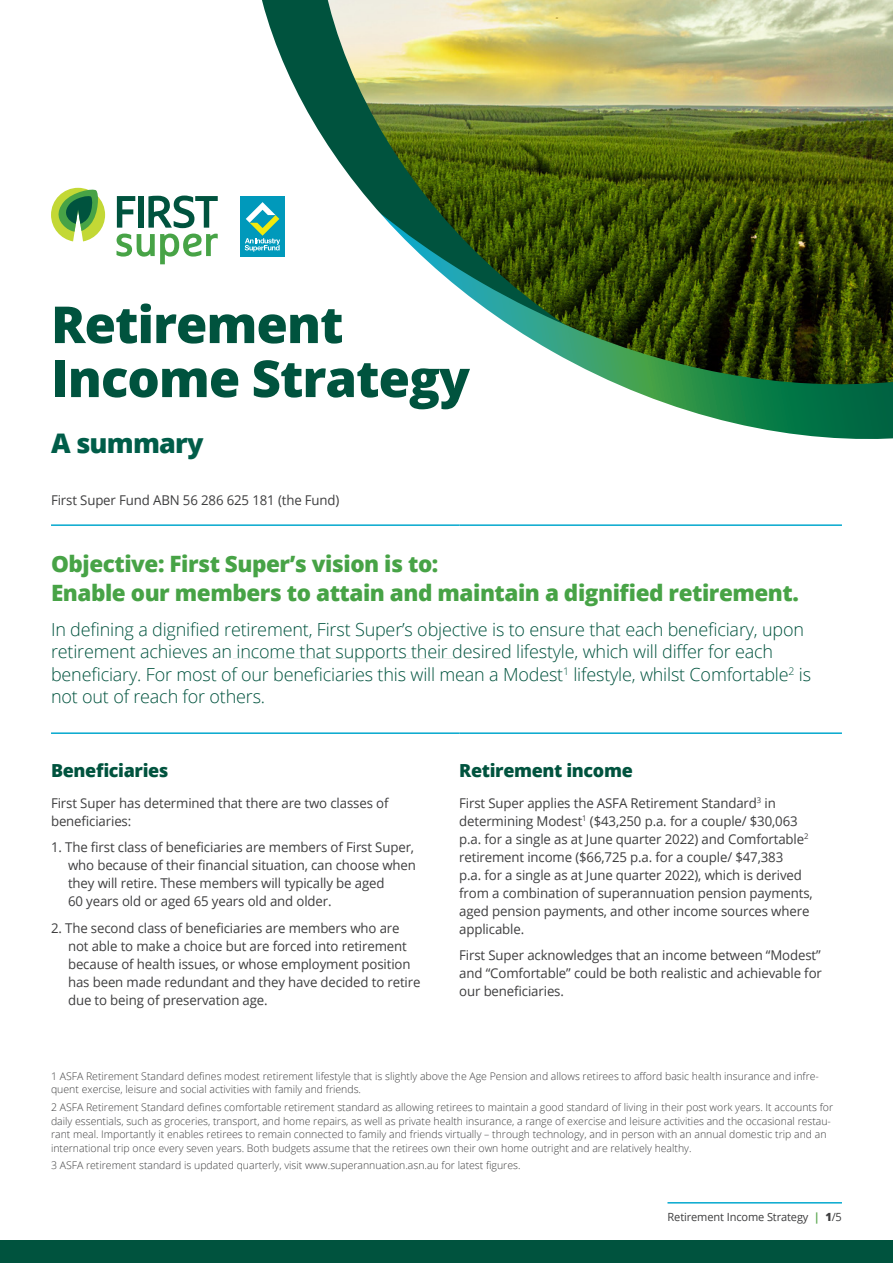
<style>
.page{position:relative;width:893px;height:1263px;background:#fff}
.page>*{position:absolute;margin:0;border:0;box-sizing:border-box;transform-origin:0 0}
.t1{font:800 51px/54px "Open Sans";letter-spacing:-.02em;color:#00533e}
.SALT_2022__LC_Large_heading_Forest{font:800 27px "Open Sans";letter-spacing:-.03em;color:#005d49}
._2022_A4__Heading_L1{font:800 22.5px/28.5px "Open Sans";letter-spacing:-.02em;color:#47a346}
._2022_A4__Intro_Para_Light_11pt{font:300 18px/22.5px "Open Sans";letter-spacing:-.01em;color:#00533e}
._2022_A4__Heading_L1-2{font:800 18px "Open Sans";letter-spacing:-.02em;color:#00533e}
._2022_DL__Body_Copy_9pt_12pt{font:13.5px/18px "Open Sans";letter-spacing:-.01em;color:#3e3e3f}
._2022_DL__Body_INDENT_FIRST_LINE__-4mm{font:13.5px/18px "Open Sans";letter-spacing:-.01em;color:#3e3e3f}
.t2{font:11.25px "Open Sans";letter-spacing:-.01em;color:#3e3e3f}
._2022_DL__7pt_disclaimer{font:300 10.5px/13.5px "Open Sans";color:#3e3e3f}
.s1{font-weight:700;color:#5da953}
.s2{font-weight:800}
</style>
<div class="page">
<img style="left:240px;top:0;width:653px;height:439px">
<hr style="left:51px;top:524px;width:408px;height:2px;background:#05a8ce">
<hr style="left:459px;top:524px;width:383px;height:2px;background:#05a8ce">
<hr style="left:51px;top:732px;width:408px;height:2px;background:#05a8ce">
<hr style="left:459px;top:732px;width:383px;height:2px;background:#05a8ce">
<svg style="left:117px;top:196px;width:18px;height:32px"></svg>
<div style="left:139px;top:196px;width:5px;height:32px;background:#00533e"></div>
<svg style="left:148px;top:196px;width:70px;height:32px"></svg>
<svg style="left:117px;top:234px;width:101px;height:30px"></svg>
<svg style="left:51px;top:188px;width:54px;height:53px"></svg>
<div style="left:240px;top:196px;width:45px;height:60px;background:#09b"></div>
<svg style="left:245px;top:202px;width:35px;height:50px"></svg>
<div style="left:0;top:1241px;width:893px;height:22px;background:#00533e"></div>
<hr style="left:667px;top:1202px;width:175px;height:1px;background:#05a8ce">
<p class="t1" style="left:51px;top:295px;width:420px">Retirement<br>Income Strategy</p>
<p class="SALT_2022__LC_Large_heading_Forest" style="left:51px;top:422px;width:154px">A summary</p>
<p class="_2022_DL__Body_Copy_9pt_12pt" style="left:51px;top:490px;width:290px">First Super Fund ABN 56 286 625 181 (the Fund)</p>
<p class="_2022_A4__Heading_L1" style="left:51px;top:548px;width:749px">Objective: First Super’s vision is to:<br>Enable our members to attain and maintain a dignified retirement.</p>
<p class="_2022_A4__Intro_Para_Light_11pt" style="left:51px;top:618px;width:762px">In defining a dignified retirement, First Super’s objective is to ensure that each beneficiary, upon retirement achieves an income that supports their desired lifestyle, which will differ for each beneficiary. For most of our beneficiaries this will mean a Modest<sup>1</sup> lifestyle, whilst Comfortable<sup>2</sup> is not out of reach for others.</p>
<p class="_2022_A4__Heading_L1-2" style="left:51px;top:756px;width:119px">Beneficiaries</p>
<p class="_2022_DL__Body_Copy_9pt_12pt" style="left:51px;top:793px;width:339px">First Super has determined that there are two classes of beneficiaries:</p>
<p class="_2022_DL__Body_INDENT_FIRST_LINE__-4mm" style="left:68px;top:838px;width:349px;text-indent:-17px">1. The first class of beneficiaries are members of First Super, who because of their financial situation, can choose when they will retire. These members will typically be aged<br>60 years old or aged 65 years old and older.</p>
<p class="_2022_DL__Body_INDENT_FIRST_LINE__-4mm" style="left:68px;top:918px;width:354px;text-indent:-17px">2. The second class of beneficiaries are members who are not able to make a choice but are forced into retirement because of health issues, or whose employment position has been made redundant and they have decided to retire due to being of preservation age.</p>
<p class="_2022_A4__Heading_L1-2" style="left:459px;top:756px;width:175px">Retirement income</p>
<p class="_2022_DL__Body_Copy_9pt_12pt" style="left:459px;top:793px;width:355px">First Super applies the ASFA Retirement Standard<sup>3</sup> in determining Modest<sup>1</sup> ($43,250 p.a. for a couple/ $30,063 p.a. for a single as at June quarter 2022) and Comfortable<sup>2 </sup>retirement income ($66,725 p.a. for a couple/ $47,383<br>p.a. for a single as at June quarter 2022), which is derived from a combination of superannuation pension payments, aged pension payments, and other income sources where applicable.</p>
<p class="_2022_DL__Body_Copy_9pt_12pt" style="left:459px;top:946px;width:364px;text-align:justify">First Super acknowledges that an income between “Modest” and “Comfortable” could be both realistic and achievable for our beneficiaries.</p>
<p class="_2022_DL__7pt_disclaimer" style="left:51px;top:1069px;width:769px">1 ASFA Retirement Standard defines modest retirement lifestyle that is slightly above the Age Pension and allows retirees to afford basic health insurance and infre&shy;quent exercise, leisure and social activities with family and friends.</p>
<p class="_2022_DL__7pt_disclaimer" style="left:51px;top:1100px;width:784px">2 ASFA Retirement Standard defines comfortable retirement standard as allowing retirees to maintain a good standard of living in their post work years. It accounts for daily essentials, such as groceries, transport, and home repairs, as well as private health insurance, a range of exercise and leisure activities and the occasional restau&shy;rant meal. Importantly it enables retirees to remain connected to family and friends virtually – through technology, and in person with an annual domestic trip and an international trip once every seven years. Both budgets assume that the retirees own their own home outright and are relatively healthy.</p>
<p class="_2022_DL__7pt_disclaimer" style="left:51px;top:1158px;width:471px">3 ASFA retirement standard is updated quarterly, visit www.superannuation.asn.au for latest figures.</p>
<p class="t2" style="left:668px;top:1209px;width:176px">Retirement Income Strategy <span class="s1">|</span> <span class="s2">1</span>/5</p>
</div>
